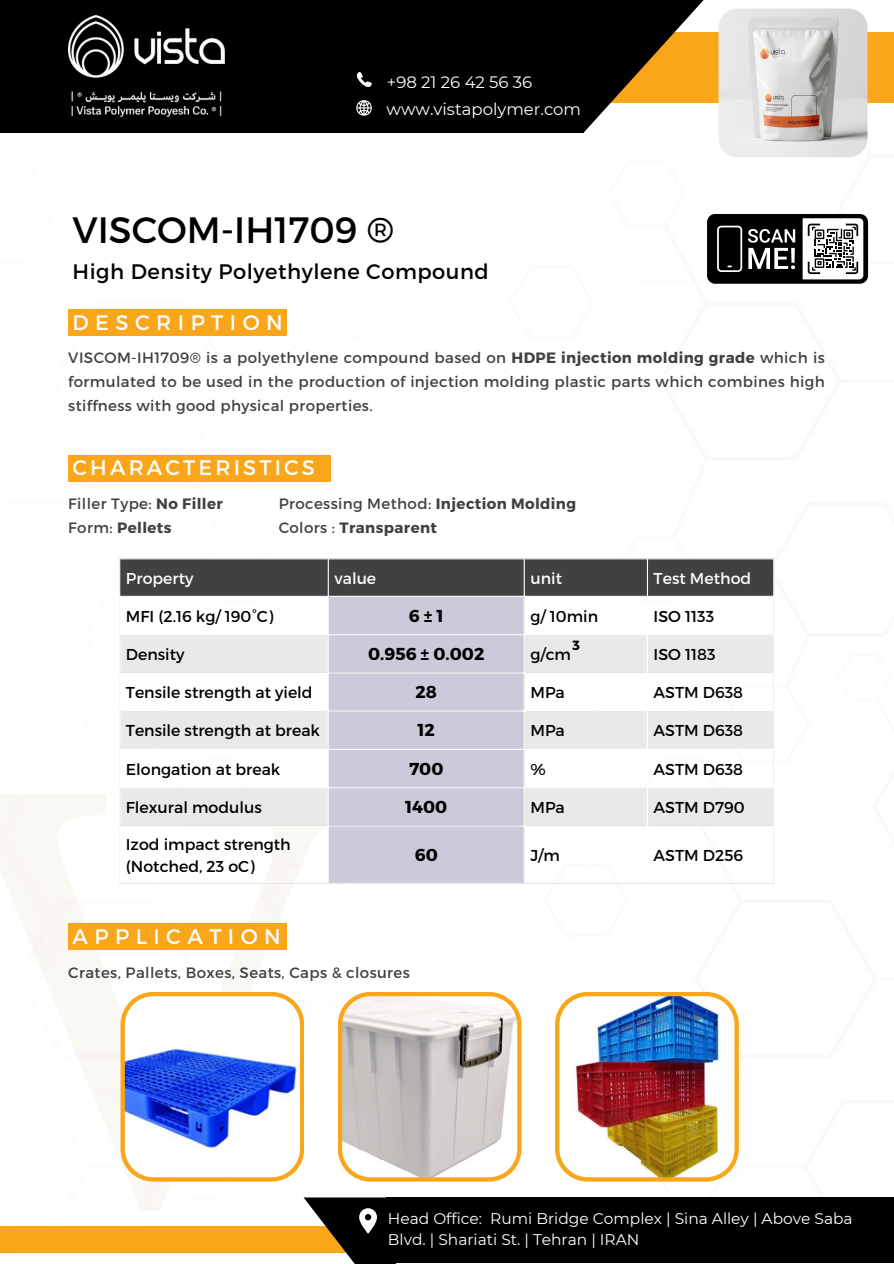
<style>
.page{position:relative;width:894px;height:1264px;background:#fff}
.page>*{position:absolute;margin:0;border:0;box-sizing:border-box;transform-origin:0 0}
.t1{font:36.6px "Montserrat";color:#000}
.t2{font:21px "Montserrat";letter-spacing:.025em;color:#000}
.t3{font:21px "Montserrat";letter-spacing:.31em;color:#fbfdff}
.t4{font:21px "Montserrat";letter-spacing:.15em;color:#fbfdff}
.t5{font:700 17.25px "Montserrat";color:#000}
.t6{font:16.5px "Montserrat";color:#fff}
.t7{font:15.75px/21.3px "Montserrat";color:#000}
.t8{font:15.75px "Montserrat";color:#fbfdff}
.t9{font:15.45px/21.3px "Montserrat";color:#fff}
.t10{font:15px/23.7px "Montserrat";letter-spacing:.025em;color:#414042;text-align:justify}
.t11{font:700 15px "Montserrat";letter-spacing:.025em;color:#414042}
.t12{font:700 13.35px "Montserrat";color:#000}
.s1{font-weight:700}
.s2{font-weight:400}
</style>
<div class="page">
<div style="left:0;top:1225px;width:373px;height:27px;background:#f9a61b"></div>
<div style="left:584px;top:32px;width:309px;height:71px;background:#f9a61b"></div>
<div style="left:386px;top:1197px;width:507px;height:66px;background:#000"></div>
<svg style="left:584px;top:0;width:120px;height:132px"></svg>
<div style="left:0;top:0;width:584px;height:132px;background:#000"></div>
<img style="left:68px;top:16px;width:157px;height:101px">
<img style="left:718px;top:9px;width:149px;height:148px;border-radius:19px">
<div style="left:68px;top:309px;width:219px;height:27px;background:#f9a61b"></div>
<div style="left:68px;top:923px;width:219px;height:27px;background:#f9a61b"></div>
<div style="left:68px;top:455px;width:263px;height:27px;background:#f9a61b"></div>
<svg style="left:303px;top:1197px;width:83px;height:66px"></svg>
<svg style="left:356px;top:100px;width:16px;height:16px"></svg>
<svg style="left:357px;top:72px;width:14px;height:15px"></svg>
<svg style="left:120px;top:992px;width:184px;height:189px"></svg>
<svg style="left:338px;top:992px;width:183px;height:189px"></svg>
<img style="left:555px;top:992px;width:183px;height:189px">
<svg style="left:707px;top:214px;width:160px;height:70px"></svg>
<div style="left:120px;top:559px;width:653px;height:37px;background:#414042"></div>
<div style="left:329px;top:597px;width:194px;height:285px;background:#cbcadb"></div>
<svg style="left:120px;top:635px;width:653px;height:190px"></svg>
<hr style="left:327px;top:559px;width:2px;height:323px;background:#fff">
<hr style="left:523px;top:559px;width:1px;height:323px;background:#fff">
<hr style="left:646px;top:559px;width:1px;height:323px;background:#fff">
<hr style="left:119px;top:634px;width:655px;height:1px;background:#fff">
<hr style="left:119px;top:672px;width:655px;height:1px;background:#fff">
<hr style="left:119px;top:710px;width:655px;height:1px;background:#fff">
<hr style="left:119px;top:749px;width:655px;height:1px;background:#fff">
<hr style="left:119px;top:787px;width:655px;height:1px;background:#fff">
<hr style="left:119px;top:825px;width:655px;height:1px;background:#fff">
<hr style="left:119px;top:882px;width:655px;height:2px;background:#e9e9e9">
<p class="t6" style="left:387px;top:72px;width:147px">+98 21 26 42 56 36</p>
<p class="t6" style="left:386px;top:99px;width:196px">www.vistapolymer.com</p>
<p class="t1" style="left:73px;top:206px;width:323px">VISCOM-IH1709 ®</p>
<p class="t2" style="left:73px;top:258px;width:418px">High Density Polyethylene Compound</p>
<p class="t3" style="left:73px;top:308px;width:212px">DESCRIPTION</p>
<p class="t10" style="left:68px;top:345px;width:757px">VISCOM-IH1709® is a polyethylene compound based on <span class="s1">HDPE injection molding grade</span> which is formulated to be used in the production of injection molding plastic parts which combines high stiffness with good physical properties.</p>
<p class="t4" style="left:73px;top:454px;width:244px">CHARACTERISTICS</p>
<p class="t10" style="left:68px;top:491px;width:156px">Filler Type: <span class="s1">No Filler</span></p>
<p class="t11" style="left:68px;top:517px;width:105px"><span class="s2">Form:</span> Pellets</p>
<p class="t10" style="left:278px;top:491px;width:299px">Processing Method: <span class="s1">Injection Molding</span></p>
<p class="t11" style="left:278px;top:517px;width:160px"><span class="s2">Colors :</span> Transparent</p>
<h3 class="t8" style="left:126px;top:568px;width:69px">Property</h3>
<p class="t8" style="left:334px;top:568px;width:43px">value</p>
<p class="t8" style="left:530px;top:568px;width:33px">unit</p>
<h2 class="t8" style="left:653px;top:568px;width:99px">Test Method</h2>
<p class="t7" style="left:126px;top:604px;width:149px">MFI (2.16 kg/ 190°C)</p>
<h2 class="t5" style="left:409px;top:604px;width:36px">6±1</h2>
<p class="t7" style="left:530px;top:604px;width:69px">g/ 10min</p>
<p class="t7" style="left:653px;top:604px;width:62px">ISO 1133</p>
<p class="t7" style="left:126px;top:643px;width:60px">Density</p>
<p class="t5" style="left:368px;top:642px;width:118px">0.956 ± 0.002</p>
<p class="t7" style="left:530px;top:643px;width:42px">g/cm</p>
<p class="t7" style="left:653px;top:643px;width:63px">ISO 1183</p>
<p class="t7" style="left:126px;top:681px;width:188px">Tensile strength at yield</p>
<p class="t5" style="left:415px;top:681px;width:23px">28</p>
<p class="t7" style="left:530px;top:681px;width:36px">MPa</p>
<p class="t7" style="left:653px;top:681px;width:91px">ASTM D638</p>
<p class="t7" style="left:126px;top:719px;width:195px">Tensile strength at break</p>
<p class="t5" style="left:417px;top:719px;width:19px">12</p>
<p class="t7" style="left:530px;top:719px;width:36px">MPa</p>
<p class="t7" style="left:653px;top:719px;width:91px">ASTM D638</p>
<p class="t7" style="left:126px;top:757px;width:156px">Elongation at break</p>
<p class="t5" style="left:409px;top:757px;width:36px">700</p>
<p class="t7" style="left:530px;top:757px;width:17px">%</p>
<p class="t7" style="left:653px;top:757px;width:91px">ASTM D638</p>
<p class="t7" style="left:126px;top:796px;width:137px">Flexural modulus</p>
<p class="t5" style="left:405px;top:795px;width:44px">1400</p>
<p class="t7" style="left:530px;top:796px;width:36px">MPa</p>
<p class="t7" style="left:653px;top:796px;width:92px">ASTM D790</p>
<p class="t7" style="left:126px;top:833px;width:166px">Izod impact strength (Notched, 23 oC)</p>
<p class="t5" style="left:414px;top:844px;width:25px">60</p>
<p class="t7" style="left:530px;top:844px;width:31px">J/m</p>
<p class="t7" style="left:653px;top:844px;width:91px">ASTM D256</p>
<p class="t12" style="left:572px;top:636px;width:9px">3</p>
<p class="t3" style="left:73px;top:922px;width:210px">APPLICATION</p>
<p class="t10" style="left:68px;top:959px;width:343px">Crates, Pallets, Boxes, Seats, Caps &amp; closures</p>
<h2 class="t9" style="left:388px;top:1207px;width:466px">Head Office: Rumi Bridge Complex | Sina Alley | Above Saba<br>Blvd. | Shariati St. | Tehran | IRAN</h2>
</div>
